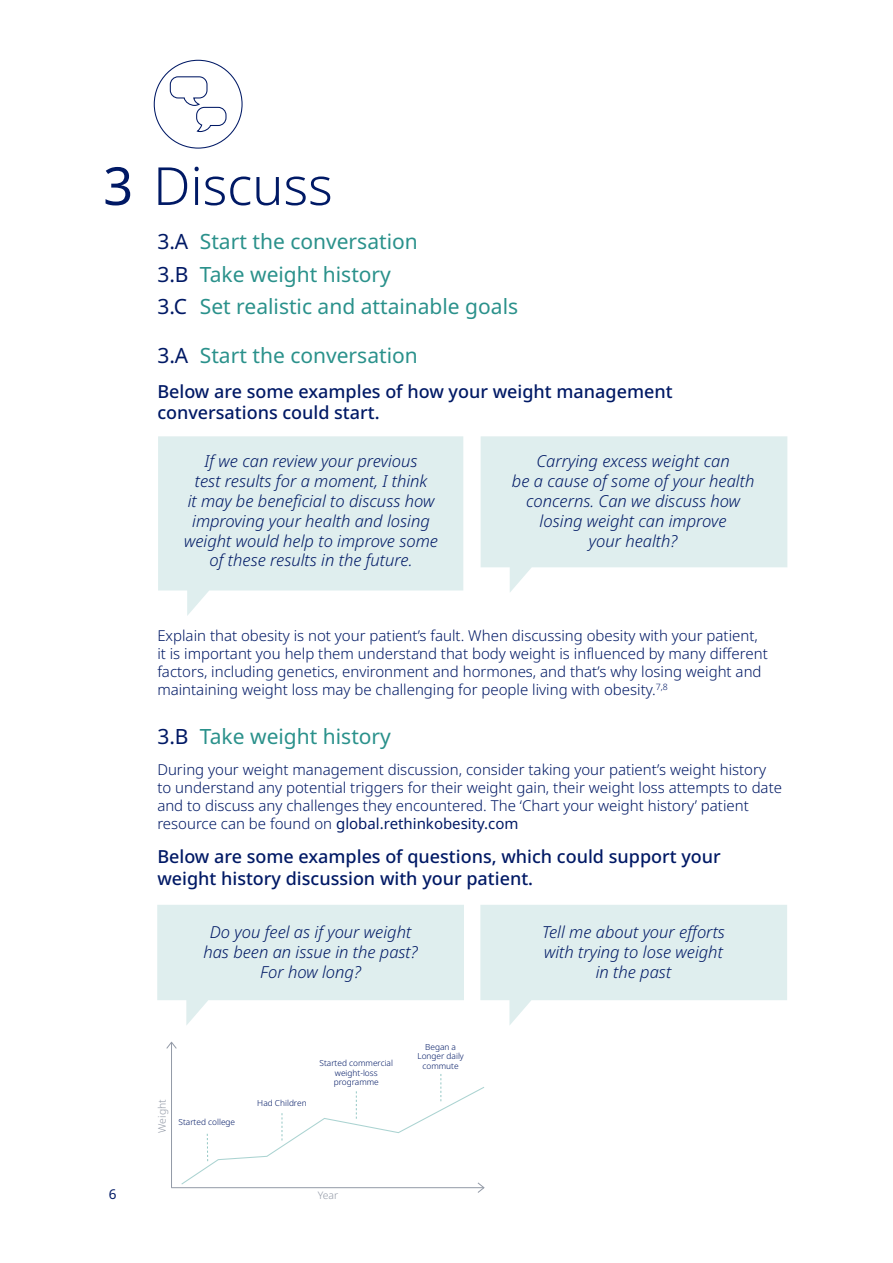
<style>
.page{position:relative;width:893px;height:1263px;background:#fff}
.page>*{position:absolute;margin:0;border:0;box-sizing:border-box;transform-origin:0 0}
.t1{font:300 52.5px "Apis";color:#001965}
.t2{font:21px/32.5px "Apis";color:#2a918b}
.t3{font:500 18px/21.6px "Apis";color:#001965}
.t4{font:italic 300 16.5px/19.8px "Apis";color:#001965;text-align:center}
.t5{font:300 15px/18px "Apis";color:#001965}
.t6{font:13.5px "Apis";color:#001965}
.t7{font:300 10.35px "Apis";color:#939aa7}
.t8{font:300 8.4px/9.4px "Apis";color:#001965;text-align:center}
.s1{font-weight:400}
.s2{color:#001965}
</style>
<div class="page">
<svg style="left:169px;top:76px;width:58px;height:57px"></svg>
<svg style="left:480px;top:905px;width:307px;height:120px"></svg>
<svg style="left:157px;top:905px;width:307px;height:120px"></svg>
<svg style="left:158px;top:436px;width:305px;height:180px;background:#e3f0f0"></svg>
<svg style="left:481px;top:436px;width:306px;height:156px;fill:#dfeeee"></svg>
<hr style="left:171px;top:1187px;width:313px;height:1px;background:#939aa7">
<hr style="left:171px;top:1042px;width:1px;height:146px;background:#939aa7">
<svg style="left:166px;top:1041px;width:11px;height:8px"></svg>
<svg style="left:180px;top:1074px;width:305px;height:119px"></svg>
<h1 class="t1" style="left:103px;top:149px;width:231px"><span class="s1">3</span> Discuss</h1>
<h2 class="t2" style="left:157px;top:226px;width:362px"><span class="s2">3.A</span> Start the conversation<br><span class="s2">3.B</span> Take weight history<br><span class="s2">3.C</span> Set realistic and attainable goals</h2>
<h2 class="t2" style="left:157px;top:340px;width:262px"><span class="s2">3.A</span> Start the conversation</h2>
<p class="t3" style="left:157px;top:381px;width:517px">Below are some examples of how your weight management conversations could start.</p>
<p class="t4" style="left:184px;top:452px;width:256px">If we can review your previous<br>test results for a moment, I think<br>it may be beneficial to discuss how improving your health and losing weight would help to improve some of these results in the future.</p>
<p class="t4" style="left:512px;top:452px;width:244px">Carrying excess weight can<br>be a cause of some of your health concerns. Can we discuss how losing weight can improve<br>your health?</p>
<p class="t5" style="left:157px;top:627px;width:612px">Explain that obesity is not your patient’s fault. When discussing obesity with your patient, it is important you help them understand that body weight is influenced by many different factors, including genetics, environment and hormones, and that’s why losing weight and maintaining weight loss may be challenging for people living with obesity.<sup>7,8</sup></p>
<h2 class="t2" style="left:157px;top:721px;width:235px"><span class="s2">3.B</span> Take weight history</h2>
<p class="t5" style="left:157px;top:761px;width:626px">During your weight management discussion, consider taking your patient’s weight history to understand any potential triggers for their weight gain, their weight loss attempts to date and to discuss any challenges they encountered. The ‘Chart your weight history’ patient resource can be found on <span class="s1">global.rethinkobesity.com</span></p>
<p class="t3" style="left:157px;top:846px;width:565px">Below are some examples of questions, which could support your weight history discussion with your patient.</p>
<p class="t4" style="left:203px;top:923px;width:216px">Do you feel as if your weight has been an issue in the past?<br>For how long?</p>
<p class="t4" style="left:542px;top:923px;width:184px">Tell me about your efforts with trying to lose weight in the past</p>
<p class="t6" style="left:109px;top:1185px;width:9px">6</p>
<p class="t7" style="left:155px;top:1133px;width:35px;rotate:-90deg">Weight</p>
<p class="t8" style="left:179px;top:1117px;width:58px">Started college</p>
<p class="t8" style="left:257px;top:1098px;width:51px">Had Children</p>
<p class="t8" style="left:319px;top:1058px;width:75px">Started commercial weight-loss programme</p>
<p class="t7" style="left:318px;top:1188px;width:22px">Year</p>
<p class="t8" style="left:417px;top:1042px;width:48px">Began a<br>Longer daily commute</p>
</div>
